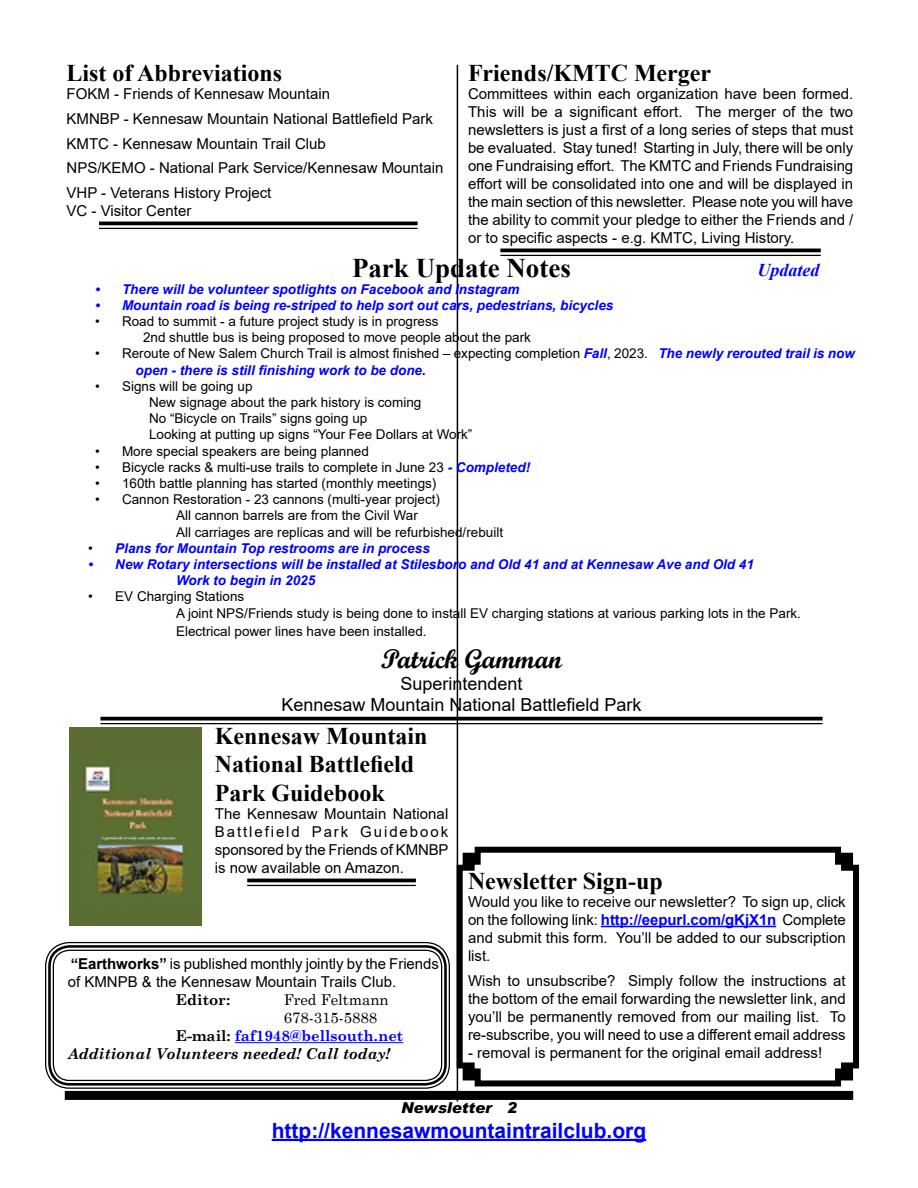
<style>
.page{position:relative;width:918px;height:1188px;background:#fff}
.page>*{position:absolute;margin:0;border:0;box-sizing:border-box;transform-origin:0 0}
.t1{font:700 27px "Times New Roman";color:#000}
.t2{font:27px "Script MT Bold";color:#000}
.t3{font:700 24px/28.8px "Times New Roman";color:#000}
.t4{font:700 21px "Arial";color:#00f}
.t5{font:18px/21.6px "Arial";color:#000;text-align:center}
.t6{font:italic 700 18px "Times New Roman";color:#00f}
.t7{font:15px/18px "Arial";color:#000;text-align:justify}
.t8{font:italic 700 15px "Century Schoolbook";color:#000}
.t9{font:700 15px "Century Schoolbook";color:#00f}
.t10{font:15px "Century Schoolbook";color:#000}
.t11{font:italic 900 15px "Arial";color:#000}
.t12{font:700 15px "Century Schoolbook";color:#000}
.t13{font:13.5px/16.2px "Arial";color:#000}
.t14{font:italic 700 13.5px/16.2px "Arial";color:#00f}
.s1{font-weight:700;font-style:italic;color:#00f}
.s2{font-weight:400;font-style:normal;color:#000}
.s3{font-weight:700}
.s4{color:#000}
.s5{font-weight:700;color:#00f}
</style>
<div class="page">
<div style="left:65px;top:1091px;width:788px;height:9px;background:#000"></div>
<hr style="left:272px;top:1139px;width:374px;height:2px;background:#00f">
<hr style="left:457px;top:65px;width:1px;height:1037px;background:#000">
<hr style="left:235px;top:1042px;width:168px;height:1px;background:#00f">
<div style="left:45px;top:942px;width:405px;height:147px;border:1px solid #000;border-radius:24px"></div>
<div style="left:48px;top:945px;width:399px;height:141px;border:3px solid #000;border-radius:20px"></div>
<div style="left:53px;top:950px;width:389px;height:131px;border:1px solid #000;border-radius:16px"></div>
<svg style="left:456px;top:844px;width:404px;height:245px"></svg>
<hr style="left:247px;top:879px;width:169px;height:3px;background:#000">
<hr style="left:247px;top:885px;width:169px;height:1px;background:#000">
<img style="left:70px;top:727px;width:132px;height:198px">
<hr style="left:99px;top:222px;width:319px;height:3px;background:#000">
<hr style="left:99px;top:228px;width:319px;height:1px;background:#000">
<hr style="left:500px;top:249px;width:321px;height:3px;background:#000">
<hr style="left:500px;top:255px;width:321px;height:1px;background:#000">
<svg style="left:100px;top:717px;width:723px;height:4px;background:#1f1f1f"></svg>
<hr style="left:100px;top:723px;width:723px;height:1px;background:#000">
<h2 class="t3" style="left:67px;top:58px;width:217px">List of Abbreviations</h2>
<p class="t7" style="left:67px;top:81px;width:378px;line-height:24.8px;text-align:left">FOKM - Friends of Kennesaw Mountain<br>KMNBP - Kennesaw Mountain National Battlefield Park KMTC - Kennesaw Mountain Trail Club<br>NPS/KEMO - National Park Service/Kennesaw Mountain VHP - Veterans History Project</p>
<p class="t7" style="left:67px;top:202px;width:126px">VC - Visitor Center</p>
<h2 class="t3" style="left:468px;top:58px;width:245px">Friends/KMTC Merger</h2>
<p class="t7" style="left:468px;top:85px;width:387px">Committees within each organization have been formed.<br>This will be a significant effort. The merger of the two newsletters is just a first of a long series of steps that must be evaluated. Stay tuned! Starting in July, there will be only one Fundraising effort. The KMTC and Friends Fundraising effort will be consolidated into one and will be displayed in the main section of this newsletter. Please note you will have the ability to commit your pledge to either the Friends and / or to specific aspects - e.g. KMTC, Living History.</p>
<h1 class="t1" style="left:352px;top:249px;width:220px">Park Update Notes</h1>
<p class="t14" style="left:95px;top:281px;width:426px">• There will be volunteer spotlights on Facebook and Instagram</p>
<p class="t14" style="left:95px;top:297px;width:520px">• Mountain road is being re-striped to help sort out cars, pedestrians, bicycles</p>
<p class="t13" style="left:143px;top:313px;width:389px;text-indent:-48px">• Road to summit - a future project study is in progress<br>2nd shuttle bus is being proposed to move people about the park</p>
<p class="t13" style="left:136px;top:346px;width:721px;text-indent:-40px">• Reroute of New Salem Church Trail is almost finished – expecting completion <span class="s1">Fall</span>, 2023. <span class="s1">The newly rerouted trail is now open - there is still finishing work to be done.</span></p>
<p class="t13" style="left:149px;top:378px;width:325px;text-indent:-54px">• Signs will be going up<br>New signage about the park history is coming<br>No “Bicycle on Trails” signs going up<br>Looking at putting up signs “Your Fee Dollars at Work”</p>
<p class="t13" style="left:95px;top:443px;width:275px">• More special speakers are being planned</p>
<p class="t13" style="left:95px;top:459px;width:437px">• Bicycle racks &amp; multi-use trails to complete in June 23 <span class="s1">- Completed!</span></p>
<p class="t13" style="left:95px;top:475px;width:343px">• 160th battle planning has started (monthly meetings)</p>
<p class="t13" style="left:176px;top:491px;width:329px;text-indent:-81px">• Cannon Restoration - 23 cannons (multi-year project)<br>All cannon barrels are from the Civil War<br>All carriages are replicas and will be refurbished/rebuilt</p>
<p class="t14" style="left:88px;top:540px;width:343px"><span class="s2">•</span> Plans for Mountain Top restrooms are in process</p>
<p class="t14" style="left:176px;top:557px;width:579px;text-indent:-88px">• New Rotary intersections will be installed at Stilesboro and Old 41 and at Kennesaw Ave and Old 41<br>Work to begin in 2025</p>
<p class="t13" style="left:176px;top:589px;width:627px;text-indent:-88px">• EV Charging Stations<br>A joint NPS/Friends study is being done to install EV charging stations at various parking lots in the Park.</p>
<p class="t13" style="left:176px;top:623px;width:252px">Electrical power lines have been installed.</p>
<h1 class="t2" style="left:381px;top:642px;width:182px">Patrick Gamman</h1>
<p class="t5" style="left:281px;top:672px;width:362px">Superintendent<br>Kennesaw Mountain National Battlefield Park</p>
<p class="t6" style="left:757px;top:257px;width:63px">Updated</p>
<h2 class="t3" style="left:215px;top:720px;width:214px">Kennesaw Mountain<br>National Battlefield<br>Park Guidebook</h2>
<p class="t7" style="left:215px;top:805px;width:235px">The Kennesaw Mountain National Battlefield Park Guidebook sponsored by the Friends of KMNBP is now available on Amazon.</p>
<p class="t7" style="left:68px;top:955px;width:373px"><span class="s3">“Earthworks”</span> is published monthly jointly by the Friends of KMNPB &amp; the Kennesaw Mountain Trails Club.</p>
<p class="t12" style="left:176px;top:988px;width:56px">Editor:</p>
<p class="t10" style="left:284px;top:987px;width:107px">Fred Feltmann</p>
<p class="t10" style="left:284px;top:1005px;width:95px">678-315-5888</p>
<p class="t9" style="left:176px;top:1024px;width:229px"><span class="s4">E-mail:</span> faf1948@bellsouth.net</p>
<p class="t8" style="left:68px;top:1042px;width:324px">Additional Volunteers needed! Call today!</p>
<h2 class="t3" style="left:468px;top:866px;width:196px">Newsletter Sign-up</h2>
<p class="t7" style="left:468px;top:893px;width:379px">Would you like to receive our newsletter? To sign up, click on the following link: <span class="s5">http://eepurl.com/gKjX1n</span> Complete and submit this form. You’ll be added to our subscription list.</p>
<p class="t7" style="left:468px;top:971px;width:379px">Wish to unsubscribe? Simply follow the instructions at the bottom of the email forwarding the newsletter link, and you’ll be permanently removed from our mailing list. To re-subscribe, you will need to use a different email address</p>
<p class="t7" style="left:468px;top:1043px;width:356px">- removal is permanent for the original email address!</p>
<p class="t11" style="left:401px;top:1098px;width:117px">Newsletter 2</p>
<h3 class="t4" style="left:272px;top:1116px;width:376px">http://kennesawmountaintrailclub.org</h3>
</div>
